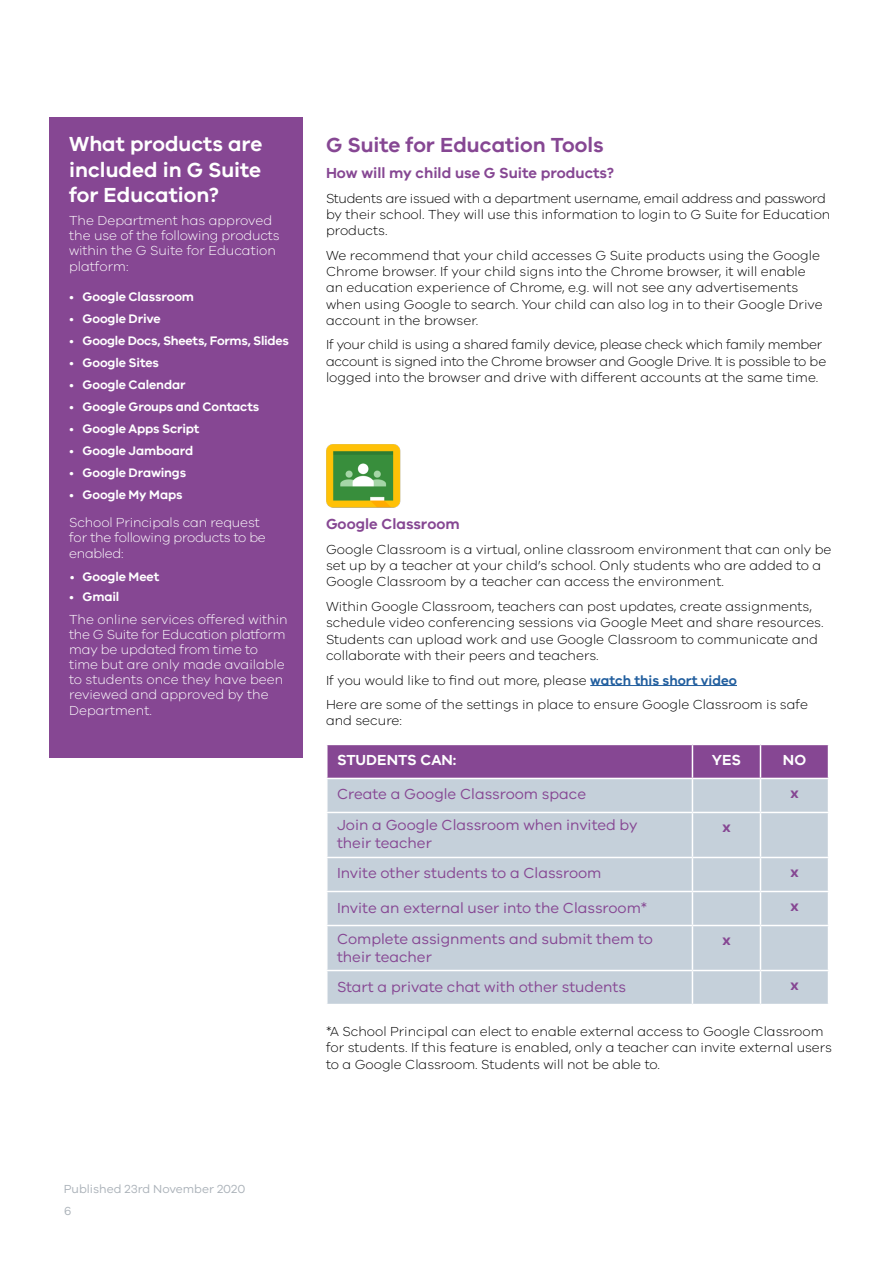
<style>
.page{position:relative;width:893px;height:1263px;background:#fff}
.page>*{position:absolute;margin:0;border:0;box-sizing:border-box;transform-origin:0 0}
.t1{font:600 21px/25.2px "VIC";color:#fff;text-align:justify}
.t2{font:600 21px "VIC";color:#864793}
.t3{font:15px/18px "VIC";color:#864793}
.t4{font:600 15px "VIC";color:#864793}
.t5{font:600 15px "VIC";color:#fff}
.t6{font:300 13.5px/16.2px "VIC";color:#000}
.t7{font:300 13.5px/15px "VIC";letter-spacing:-.01em;color:#fff}
.t8{font:300 13.5px/16.2px "VIC";letter-spacing:-.02em;color:#000}
.t9{font:600 12.75px "VIC";letter-spacing:-.01em;color:#fff}
.t10{font:12px/22.6px "VIC";color:#abb2b9}
.s1{font-weight:300}
.s2{font-size:24px;color:#fff}
.s3{font-weight:600;color:#215e9e}
</style>
<div class="page">
<div style="left:50px;top:118px;width:253px;height:640px;background:#864793"></div>
<hr style="left:590px;top:685px;width:147px;height:1px;background:#215e9e">
<svg style="left:327px;top:745px;width:501px;height:33px;background:#884a94"></svg>
<div style="left:327px;top:779px;width:501px;height:225px;background:#c5d0da"></div>
<hr style="left:326px;top:812px;width:366px;height:1px;background:#fff">
<hr style="left:326px;top:857px;width:366px;height:1px;background:#fff">
<hr style="left:326px;top:891px;width:366px;height:1px;background:#fff">
<hr style="left:326px;top:925px;width:366px;height:1px;background:#fff">
<hr style="left:760px;top:925px;width:69px;height:1px;background:#fff">
<hr style="left:326px;top:970px;width:366px;height:1px;background:#fff">
<hr style="left:760px;top:970px;width:69px;height:1px;background:#fff">
<hr style="left:760px;top:812px;width:69px;height:1px;background:#fff">
<hr style="left:760px;top:857px;width:69px;height:1px;background:#fff">
<hr style="left:760px;top:891px;width:69px;height:1px;background:#fff">
<hr style="left:692px;top:745px;width:1px;height:33px;background:#fff">
<hr style="left:760px;top:745px;width:1px;height:33px;background:#fff">
<hr style="left:692px;top:779px;width:1px;height:33px;background:#fff">
<hr style="left:760px;top:779px;width:1px;height:33px;background:#fff">
<hr style="left:692px;top:812px;width:68px;height:1px;background:#fff">
<hr style="left:692px;top:813px;width:1px;height:44px;background:#fff">
<hr style="left:760px;top:813px;width:1px;height:44px;background:#fff">
<hr style="left:692px;top:857px;width:68px;height:1px;background:#fff">
<hr style="left:692px;top:858px;width:1px;height:33px;background:#fff">
<hr style="left:760px;top:858px;width:1px;height:33px;background:#fff">
<hr style="left:692px;top:891px;width:68px;height:1px;background:#fff">
<hr style="left:692px;top:892px;width:1px;height:33px;background:#fff">
<hr style="left:760px;top:892px;width:1px;height:33px;background:#fff">
<hr style="left:692px;top:925px;width:68px;height:1px;background:#fff">
<hr style="left:692px;top:926px;width:1px;height:44px;background:#fff">
<hr style="left:760px;top:926px;width:1px;height:44px;background:#fff">
<hr style="left:692px;top:970px;width:68px;height:1px;background:#fff">
<hr style="left:692px;top:971px;width:1px;height:33px;background:#fff">
<hr style="left:760px;top:971px;width:1px;height:33px;background:#fff">
<img style="left:326px;top:444px;width:75px;height:64px">
<h1 class="t1" style="left:69px;top:131px;width:195px">What products are included in G Suite for Education?</h1>
<p class="t7" style="left:69px;top:213px;width:212px">The Department has approved the use of the following products within the G Suite for Education platform:</p>
<p class="t9" style="left:69px;top:289px;width:126px"><span class="s1">•</span> Google Classroom</p>
<p class="t9" style="left:69px;top:311px;width:93px"><span class="s1">•</span> Google Drive</p>
<p class="t9" style="left:69px;top:333px;width:221px"><span class="s1">•</span> Google Docs, Sheets, Forms, Slides</p>
<p class="t9" style="left:69px;top:355px;width:91px"><span class="s1">•</span> Google Sites</p>
<p class="t9" style="left:69px;top:377px;width:118px"><span class="s1">•</span> Google Calendar</p>
<p class="t9" style="left:69px;top:399px;width:192px"><span class="s1">•</span> Google Groups and Contacts</p>
<p class="t9" style="left:69px;top:421px;width:132px"><span class="s1">•</span> Google Apps Script</p>
<p class="t9" style="left:69px;top:443px;width:126px"><span class="s1">•</span> Google Jamboard</p>
<p class="t9" style="left:69px;top:465px;width:119px"><span class="s1">•</span> Google Drawings</p>
<p class="t9" style="left:69px;top:487px;width:115px"><span class="s1">•</span> Google My Maps</p>
<p class="t7" style="left:69px;top:514px;width:198px;line-height:15.6px">School Principals can request for the following products to be enabled:</p>
<p class="t9" style="left:70px;top:569px;width:91px"><span class="s1">•</span> Google Meet</p>
<p class="t9" style="left:69px;top:589px;width:52px"><span class="s1">•</span> Gmail</p>
<p class="t7" style="left:69px;top:612px;width:220px">The online services offered within the G Suite for Education platform may be updated from time to time but are only made available to students once they have been reviewed and approved by the<br>Department.</p>
<h1 class="t2" style="left:326px;top:132px;width:421px">G Suite for Education Tools<span class="s2">cation Tools</span></h1>
<p class="t4" style="left:326px;top:164px;width:290px">How will my child use G Suite products?</p>
<p class="t6" style="left:326px;top:190px;width:506px">Students are issued with a department username, email address and password by their school. They will use this information to login to G Suite for Education products.</p>
<p class="t6" style="left:326px;top:247px;width:498px">We recommend that your child accesses G Suite products using the Google Chrome browser. If your child signs into the Chrome browser, it will enable an education experience of Chrome, e.g. will not see any advertisements when using Google to search. Your child can also log in to their Google Drive account in the browser.</p>
<p class="t8" style="left:326px;top:336px;width:502px">If your child is using a shared family device, please check which family member account is signed into the Chrome browser and Google Drive. It is possible to be logged into the browser and drive with different accounts at the same time.</p>
<p class="t4" style="left:326px;top:515px;width:135px">Google Classroom</p>
<p class="t6" style="left:326px;top:541px;width:507px">Google Classroom is a virtual, online classroom environment that can only be set up by a teacher at your child’s school. Only students who are added to a<br>Google Classroom by a teacher can access the environment.</p>
<p class="t6" style="left:326px;top:598px;width:499px">Within Google Classroom, teachers can post updates, create assignments, schedule video conferencing sessions via Google Meet and share resources.<br>Students can upload work and use Google Classroom to communicate and collaborate with their peers and teachers.</p>
<p class="t6" style="left:326px;top:667px;width:484px;line-height:24.8px">If you would like to find out more, please <span class="s3">watch this short video<br></span>Here are some of the settings in place to ensure Google Classroom is safe</p>
<p class="t6" style="left:326px;top:712px;width:78px">and secure:</p>
<p class="t5" style="left:337px;top:751px;width:121px">STUDENTS CAN:</p>
<p class="t5" style="left:712px;top:751px;width:31px">YES</p>
<p class="t5" style="left:783px;top:751px;width:25px">NO</p>
<p class="t3" style="left:337px;top:785px;width:251px">Create a Google Classroom space</p>
<p class="t4" style="left:790px;top:784px;width:10px">x</p>
<p class="t3" style="left:337px;top:816px;width:302px">Join a Google Classroom when invited by their teacher</p>
<p class="t4" style="left:722px;top:818px;width:10px">x</p>
<p class="t3" style="left:337px;top:864px;width:266px">Invite other students to a Classroom</p>
<p class="t4" style="left:790px;top:863px;width:10px">x</p>
<p class="t3" style="left:337px;top:898px;width:312px">Invite an external user into the Classroom*</p>
<p class="t4" style="left:790px;top:897px;width:10px">x</p>
<p class="t3" style="left:337px;top:929px;width:317px">Complete assignments and submit them to their teacher</p>
<p class="t4" style="left:722px;top:931px;width:10px">x</p>
<p class="t3" style="left:337px;top:977px;width:290px">Start a private chat with other students</p>
<p class="t4" style="left:790px;top:976px;width:10px">x</p>
<p class="t6" style="left:326px;top:1023px;width:508px">*A School Principal can elect to enable external access to Google Classroom for students. If this feature is enabled, only a teacher can invite external users to a Google Classroom. Students will not be able to.</p>
<p class="t10" style="left:64px;top:1177px;width:183px">Published 23rd November 2020<br>6</p>
</div>
